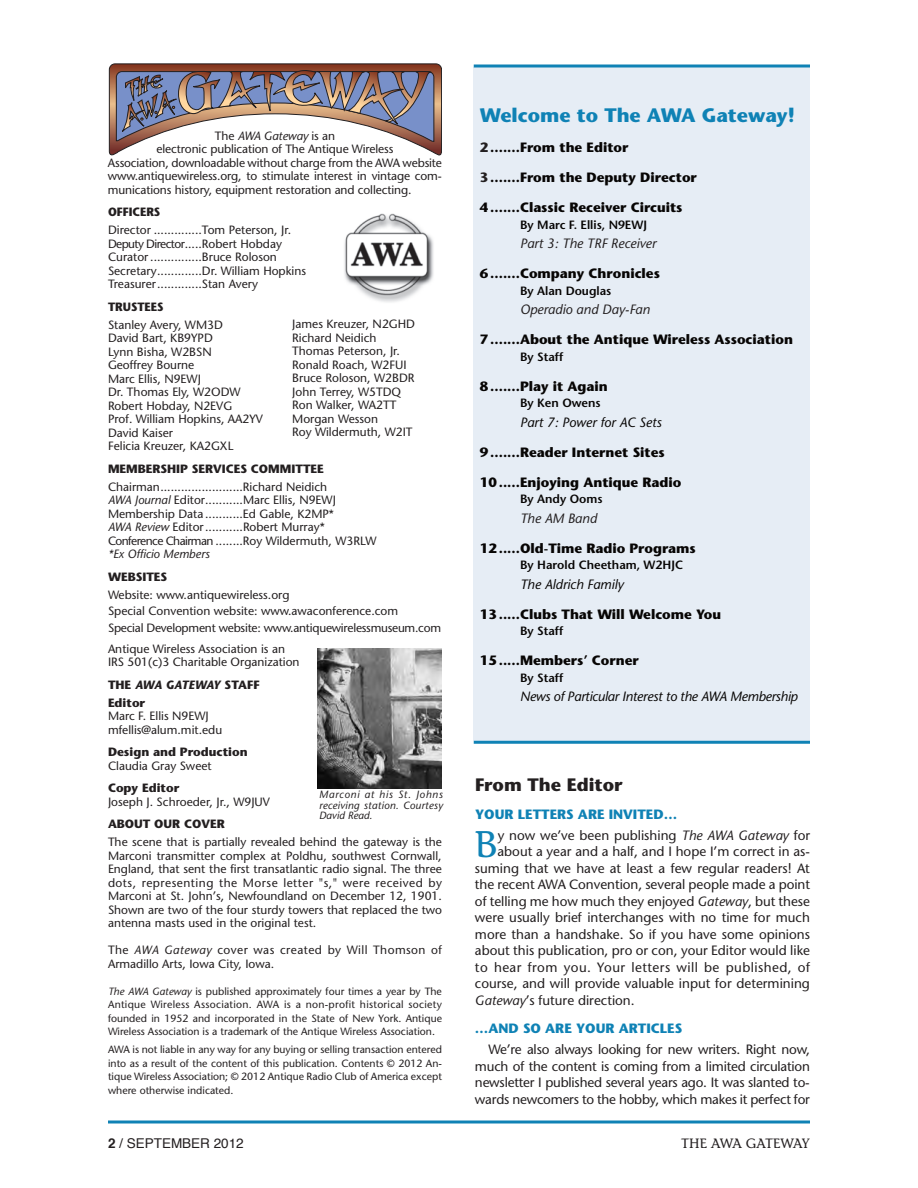
<style>
.page{position:relative;width:918px;height:1188px;background:#fff}
.page>*{position:absolute;margin:0;border:0;box-sizing:border-box;transform-origin:0 0}
.t1{font:37.05px "Stone Informal";color:#0f82b5}
.t2{font:700 19.5px "Stone Sans";color:#0f82b5}
.t3{font:700 18px "Stone Sans";color:#231f20}
.t4{font:13.5px/16.5px "Stone Sans";color:#231f20;text-align:justify}
.t5{font:700 13.5px "Stone Sans";color:#070504}
.t6{font:italic 13.5px "Stone Sans";color:#231f20}
.t7{font:700 13.5px "Stone Sans";color:#0f82b5}
.t8{font:13.5px "Stone Sans";letter-spacing:.03em;color:#231f20}
.t9{font:italic 13.5px "Stone Sans";letter-spacing:-.02em;color:#070504}
.t10{font:italic 13.5px "Stone Sans";color:#070504}
.t11{font:13.5px "Helvetica";color:#231f20}
.t12{font:13.5px "Stone Informal";letter-spacing:-.035em;color:#231f20}
.t13{font:12px/13.5px "Stone Sans";color:#231f20}
.t14{font:700 12px/18px "Stone Sans";color:#231f20}
.t15{font:600 12px "Stone Sans";color:#070504}
.t16{font:12px/13.5px "Stone Sans";letter-spacing:.035em;color:#231f20}
.t17{font:italic 12px "Stone Sans";color:#231f20}
.t18{font:700 12px "Stone Sans";color:#231f20;scale:.95 1}
.t19{font:10.5px/13.5px "Stone Sans";color:#231f20;text-align:justify}
.t20{font:italic 10.5px/10.5px "Stone Sans";letter-spacing:.02em;color:#231f20;text-align:justify}
.t21{font:7.5px "Myriad Pro";color:#231f20}
.s1{font-style:normal}
.s2{font-style:italic}
.s3{color:#231f20}
.s4{font-weight:700}
</style>
<div class="page">
<div style="left:473px;top:68px;width:337px;height:673px;background:#e6edf5"></div>
<svg style="left:474px;top:64px;width:336px;height:4px"></svg>
<hr style="left:474px;top:741px;width:336px;height:3px;background:#0f82b5">
<svg style="left:108px;top:1120px;width:702px;height:4px"></svg>
<svg style="left:109px;top:63px;width:333px;height:93px"></svg>
<img style="left:344px;top:213px;width:90px;height:89px">
<div style="left:219px;top:125px;width:96px;height:29px;background:#fff"></div>
<img style="left:317px;top:649px;width:124px;height:139px">
<p class="t17" style="left:215px;top:131px;width:122px"><span class="s1">The</span> AWA Gateway <span class="s1">is an</span></p>
<p class="t13" style="left:157px;top:143px;width:238px">electronic publication of The Antique Wireless</p>
<p class="t13" style="left:108px;top:157px;width:335px">Association, downloadable without charge from the AWA website</p>
<p class="t13" style="left:108px;top:170px;width:335px">www.antiquewireless.org, to stimulate interest in vintage com-</p>
<p class="t13" style="left:108px;top:184px;width:305px">munications history, equipment restoration and collecting.</p>
<p class="t18" style="left:108px;top:207px;width:57px">OFFICERS</p>
<p class="t13" style="left:108px;top:224px;width:200px">Director ..............Tom Peterson, Jr.<br>Deputy Director.....Robert Hobday Curator ...............Bruce Roloson Secretary.............Dr. William Hopkins Treasurer.............Stan Avery</p>
<p class="t18" style="left:108px;top:302px;width:60px">TRUSTEES</p>
<p class="t13" style="left:108px;top:319px;width:157px">Stanley Avery, WM3D<br>David Bart, KB9YPD<br>Lynn Bisha, W2BSN<br>Geoffrey Bourne<br>Marc Ellis, N9EWJ<br>Dr. Thomas Ely, W2ODW<br>Robert Hobday, N2EVG<br>Prof. William Hopkins, AA2YV<br>David Kaiser<br>Felicia Kreuzer, KA2GXL</p>
<p class="t14" style="left:108px;top:461px;width:217px">MEMBERSHIP SERVICES COMMITTEE</p>
<p class="t13" style="left:108px;top:481px;width:270px">Chairman........................Richard Neidich<br><span class="s2">AWA Journal</span> Editor...........Marc Ellis, N9EWJ Membership Data...........Ed Gable, K2MP*<br><span class="s2">AWA Review</span> Editor...........Robert Murray* Conference Chairman ........Roy Wildermuth, W3RLW</p>
<p class="t17" style="left:108px;top:549px;width:103px">*Ex Officio Members</p>
<p class="t14" style="left:108px;top:569px;width:61px">WEBSITES</p>
<p class="t13" style="left:108px;top:587px;width:335px;line-height:16.5px">Website: www.antiquewireless.org<br>Special Convention website: www.awaconference.com<br>Special Development website: www.antiquewirelessmuseum.com</p>
<p class="t13" style="left:108px;top:643px;width:193px">Antique Wireless Association is an<br>IRS 501(c)3 Charitable Organization</p>
<p class="t14" style="left:108px;top:677px;width:153px">THE <span class="s2">AWA GATEWAY</span> STAFF<br>Editor</p>
<p class="t13" style="left:108px;top:710px;width:116px">Marc F. Ellis N9EWJ mfellis@alum.mit.edu</p>
<p class="t14" style="left:108px;top:744px;width:141px">Design and Production</p>
<p class="t13" style="left:108px;top:760px;width:105px">Claudia Gray Sweet</p>
<p class="t14" style="left:108px;top:780px;width:73px">Copy Editor</p>
<p class="t13" style="left:108px;top:796px;width:164px">Joseph J. Schroeder, Jr., W9JUV</p>
<p class="t14" style="left:108px;top:816px;width:118px">ABOUT OUR COVER</p>
<p class="t13" style="left:108px;top:836px;width:336px;text-align:justify">The scene that is partially revealed behind the gateway is the Marconi transmitter complex at Poldhu, southwest Cornwall, England, that sent the first transatlantic radio signal. The three dots, representing the Morse letter "s," were received by Marconi at St. John’s, Newfoundland on December 12, 1901.<br>Shown are two of the four sturdy towers that replaced the two antenna masts used in the original test.</p>
<p class="t16" style="left:108px;top:944px;width:336px">The <span class="s2">AWA Gateway</span> cover was created by Will Thomson of<br>Armadillo Arts, Iowa City, Iowa.</p>
<p class="t19" style="left:108px;top:985px;width:336px"><span class="s2">The AWA Gateway</span> is published approximately four times a year by The Antique Wireless Association. AWA is a non-profit historical society founded in 1952 and incorporated in the State of New York. Antique Wireless Association is a trademark of the Antique Wireless Association.</p>
<p class="t19" style="left:108px;top:1044px;width:336px">AWA is not liable in any way for any buying or selling transaction entered into as a result of the content of this publication. Contents © 2012 An&shy;tique Wireless Association; © 2012 Antique Radio Club of America except where otherwise indicated.</p>
<p class="t21" style="left:237px;top:132px;width:63px">Logotype w/ Frame</p>
<p class="t13" style="left:292px;top:318px;width:124px">James Kreuzer, N2GHD<br>Richard Neidich<br>Thomas Peterson, Jr.<br>Ronald Roach, W2FUI<br>Bruce Roloson, W2BDR<br>John Terrey, W5TDQ<br>Ron Walker, WA2TT<br>Morgan Wesson<br>Roy Wildermuth, W2IT</p>
<p class="t20" style="left:319px;top:790px;width:125px">Marconi at his St. Johns receiving station. Courtesy David Read.</p>
<h2 class="t2" style="left:480px;top:108px;width:317px">Welcome to The AWA Gateway!</h2>
<p class="t5" style="left:480px;top:142px;width:150px"><span class="s3">2</span>.......From the Editor</p>
<p class="t5" style="left:480px;top:172px;width:218px"><span class="s3">3</span>.......From the Deputy Director</p>
<p class="t5" style="left:480px;top:202px;width:204px">4.......Classic Receiver Circuits</p>
<p class="t15" style="left:520px;top:220px;width:129px">By Marc F. Ellis, N9EWJ</p>
<p class="t6" style="left:520px;top:238px;width:138px">Part 3: The TRF Receiver</p>
<p class="t5" style="left:480px;top:268px;width:182px">6.......Company Chronicles</p>
<p class="t15" style="left:520px;top:286px;width:93px">By Alan Douglas</p>
<p class="t6" style="left:520px;top:304px;width:131px">Operadio and Day-Fan</p>
<p class="t5" style="left:480px;top:334px;width:315px">7.......About the Antique Wireless Association</p>
<p class="t15" style="left:520px;top:352px;width:45px">By Staff</p>
<p class="t5" style="left:480px;top:381px;width:129px">8.......Play it Again</p>
<p class="t15" style="left:520px;top:399px;width:82px">By Ken Owens</p>
<p class="t10" style="left:520px;top:417px;width:143px">Part 7: Power for AC Sets</p>
<p class="t5" style="left:480px;top:447px;width:186px">9.......Reader Internet Sites</p>
<p class="t5" style="left:480px;top:477px;width:203px">10.....Enjoying Antique Radio</p>
<p class="t15" style="left:520px;top:495px;width:84px">By Andy Ooms</p>
<p class="t6" style="left:520px;top:513px;width:79px">The AM Band</p>
<p class="t5" style="left:480px;top:543px;width:217px">12.....Old-Time Radio Programs</p>
<p class="t15" style="left:520px;top:561px;width:165px">By Harold Cheetham, W2HJC</p>
<p class="t10" style="left:520px;top:579px;width:105px">The Aldrich Family</p>
<p class="t5" style="left:480px;top:609px;width:243px">13.....Clubs That Will Welcome You</p>
<p class="t15" style="left:520px;top:627px;width:45px">By Staff</p>
<p class="t5" style="left:480px;top:655px;width:160px">15.....Members’ Corner</p>
<p class="t15" style="left:520px;top:673px;width:45px">By Staff</p>
<p class="t9" style="left:520px;top:691px;width:279px">News of Particular Interest to the AWA Membership</p>
<h3 class="t3" style="left:475px;top:777px;width:149px">From The Editor</h3>
<p class="t7" style="left:475px;top:809px;width:204px">YOUR LETTERS ARE INVITED…</p>
<h1 class="t1" style="left:474px;top:822px;width:25px">B</h1>
<p class="t4" style="left:498px;top:828px;width:314px">y now we’ve been publishing <span class="s2">The AWA Gateway</span> for</p>
<p class="t4" style="left:497px;top:845px;width:314px">about a year and a half, and I hope I’m correct in as-</p>
<p class="t4" style="left:475px;top:861px;width:336px">suming that we have at least a few regular readers! At</p>
<p class="t4" style="left:475px;top:878px;width:337px">the recent AWA Convention, several people made a point</p>
<p class="t4" style="left:475px;top:894px;width:337px">of telling me how much they enjoyed <span class="s2">Gateway</span>, but these</p>
<p class="t4" style="left:475px;top:911px;width:336px">were usually brief interchanges with no time for much</p>
<p class="t4" style="left:475px;top:927px;width:337px">more than a handshake. So if you have some opinions</p>
<p class="t4" style="left:475px;top:944px;width:337px">about this publication, pro or con, your Editor would like</p>
<p class="t8" style="left:475px;top:962px;width:337px">to hear from you. Your letters will be published, of</p>
<p class="t4" style="left:475px;top:977px;width:336px">course, and will provide valuable input for determining</p>
<p class="t4" style="left:475px;top:993px;width:161px"><span class="s2">Gateway</span>’s future direction.</p>
<p class="t7" style="left:475px;top:1024px;width:209px">…AND SO ARE YOUR ARTICLES</p>
<p class="t4" style="left:475px;top:1043px;width:337px;text-indent:14px">We’re also always looking for new writers. Right now, much of the content is coming from a limited circulation newsletter I published several years ago. It was slanted to&shy;wards newcomers to the hobby, which makes it perfect for</p>
<p class="t11" style="left:108px;top:1138px;width:137px"><span class="s4">2</span> / SEPTEMBER 2012</p>
<p class="t12" style="left:681px;top:1136px;width:130px">THE AWA GATEWAY</p>
</div>
